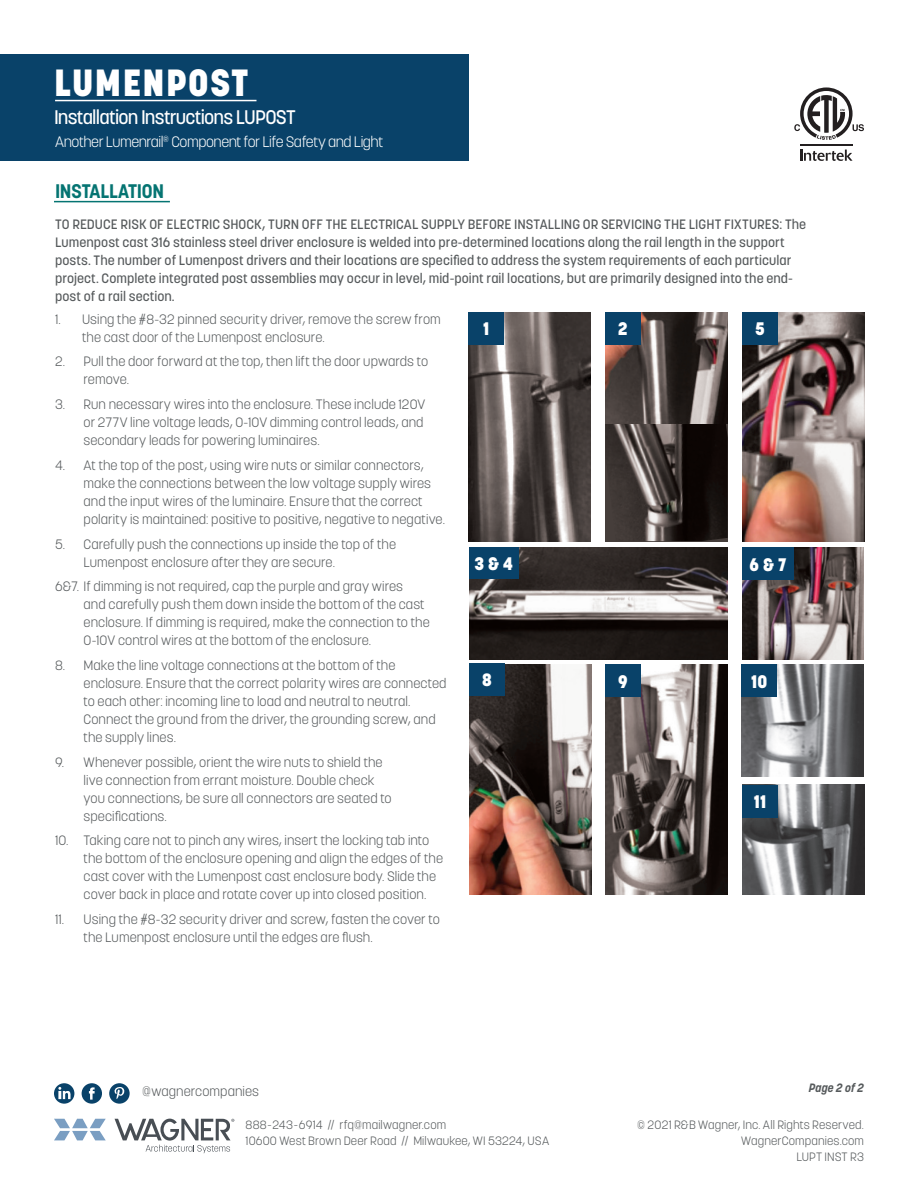
<style>
.page{position:relative;width:918px;height:1188px;background:#fff}
.page>*{position:absolute;margin:0;border:0;box-sizing:border-box;transform-origin:0 0}
.t1{font:800 37.5px "Korolev";letter-spacing:.04em;color:#fff}
.t2{font:500 19.5px "Korolev";letter-spacing:-.04em;color:#fff}
.t3{font:700 19.5px "Korolev";letter-spacing:-.015em;color:#057472}
.t4{font:800 18px "Korolev";color:#fff}
.t5{font:300 15px "Korolev";letter-spacing:-.03em;color:#fff}
.t6{font:300 13.5px/18px "Korolev";letter-spacing:.005em;color:#565a5c}
.t7{font:500 13.5px/18px "Korolev";letter-spacing:.005em;color:#565a5c}
.t8{font:300 12px/16.4px "Korolev";letter-spacing:.01em;color:#565a5c}
.t9{font:italic 700 12px "Korolev";color:#565a5c}
</style>
<div class="page">
<svg style="left:82px;top:1083px;width:20px;height:21px"></svg>
<svg style="left:54px;top:1083px;width:20px;height:21px"></svg>
<svg style="left:109px;top:1083px;width:21px;height:21px"></svg>
<svg style="left:54px;top:1119px;width:52px;height:21px"></svg>
<svg style="left:115px;top:1119px;width:119px;height:34px"></svg>
<hr style="left:54px;top:201px;width:116px;height:1px;background:#057472">
<img style="left:468px;top:313px;width:123px;height:228px">
<img style="left:605px;top:313px;width:123px;height:111px">
<img style="left:469px;top:548px;width:259px;height:111px">
<img style="left:742px;top:548px;width:122px;height:111px">
<img style="left:605px;top:665px;width:123px;height:229px">
<img style="left:742px;top:665px;width:122px;height:111px">
<img style="left:742px;top:785px;width:123px;height:109px">
<img style="left:742px;top:313px;width:123px;height:228px">
<img style="left:469px;top:665px;width:122px;height:229px">
<div style="left:468px;top:313px;width:36px;height:32px;background:#094269"></div>
<div style="left:742px;top:313px;width:36px;height:32px;background:#094269"></div>
<div style="left:605px;top:665px;width:36px;height:32px;background:#094269"></div>
<div style="left:742px;top:665px;width:35px;height:32px;background:#094269"></div>
<div style="left:742px;top:785px;width:36px;height:32px;background:#094269"></div>
<div style="left:605px;top:313px;width:36px;height:32px;background:#094269"></div>
<div style="left:469px;top:548px;width:49px;height:31px;background:#094269"></div>
<div style="left:742px;top:548px;width:52px;height:32px;background:#094269"></div>
<div style="left:469px;top:663px;width:36px;height:33px;background:#094269"></div>
<svg style="left:800px;top:150px;width:53px;height:11px"></svg>
<hr style="left:800px;top:144px;width:53px;height:1px;background:#231f20">
<svg style="left:794px;top:87px;width:70px;height:53px"></svg>
<div style="left:0;top:54px;width:469px;height:107px;background:#094269"></div>
<hr style="left:55px;top:100px;width:201px;height:1px;background:#fff">
<img style="left:605px;top:424px;width:123px;height:117px">
<h1 class="t1" style="left:54px;top:59px;width:196px">LUMENPOST</h1>
<h2 class="t2" style="left:54px;top:105px;width:243px">Installation Instructions LUPOST</h2>
<p class="t5" style="left:55px;top:132px;width:330px">Another Lumenrail<sup>®</sup> Component for Life Safety and Light</p>
<h2 class="t3" style="left:55px;top:179px;width:111px">INSTALLATION</h2>
<p class="t7" style="left:55px;top:216px;width:753px">TO REDUCE RISK OF ELECTRIC SHOCK, TURN OFF THE ELECTRICAL SUPPLY BEFORE INSTALLING OR SERVICING THE LIGHT FIXTURES: The Lumenpost cast 316 stainless steel driver enclosure is welded into pre-determined locations along the rail length in the support posts. The number of Lumenpost drivers and their locations are specified to address the system requirements of each particular project. Complete integrated post assemblies may occur in level, mid-point rail locations, but are primarily designed into the end&shy;post of a rail section.</p>
<p class="t6" style="left:82px;top:310px;width:360px;text-indent:-27px">1. Using the #8-32 pinned security driver, remove the screw from the cast door of the Lumenpost enclosure.</p>
<p class="t6" style="left:84px;top:353px;width:346px;text-indent:-28px">2. Pull the door forward at the top, then lift the door upwards to remove.</p>
<p class="t6" style="left:84px;top:395px;width:343px;text-indent:-28px">3. Run necessary wires into the enclosure. These include 120V or 277V line voltage leads, 0-10V dimming control leads, and secondary leads for powering luminaires.</p>
<p class="t6" style="left:84px;top:456px;width:363px;text-indent:-28px">4. At the top of the post, using wire nuts or similar connectors, make the connections between the low voltage supply wires and the input wires of the luminaire. Ensure that the correct polarity is maintained: positive to positive, negative to negative.</p>
<p class="t6" style="left:84px;top:535px;width:314px;text-indent:-28px">5. Carefully push the connections up inside the top of the<br>Lumenpost enclosure after they are secure.</p>
<p class="t6" style="left:84px;top:577px;width:348px;text-indent:-28px">6&amp;7. If dimming is not required, cap the purple and gray wires<br>and carefully push them down inside the bottom of the cast enclosure. If dimming is required, make the connection to the 0-10V control wires at the bottom of the enclosure.</p>
<p class="t6" style="left:84px;top:656px;width:364px;text-indent:-28px">8. Make the line voltage connections at the bottom of the enclosure. Ensure that the correct polarity wires are connected to each other: incoming line to load and neutral to neutral.<br>Connect the ground from the driver, the grounding screw, and the supply lines.</p>
<p class="t6" style="left:84px;top:753px;width:310px;text-indent:-28px">9. Whenever possible, orient the wire nuts to shield the live connection from errant moisture. Double check you connections, be sure all connectors are seated to specifications.</p>
<p class="t6" style="left:84px;top:832px;width:361px;text-indent:-28px">10. Taking care not to pinch any wires, insert the locking tab into the bottom of the enclosure opening and align the edges of the cast cover with the Lumenpost cast enclosure body. Slide the cover back in place and rotate cover up into closed position.</p>
<p class="t6" style="left:84px;top:910px;width:358px;text-indent:-28px">11. Using the #8-32 security driver and screw, fasten the cover to the Lumenpost enclosure until the edges are flush.</p>
<h3 class="t4" style="left:618px;top:318px;width:11px">2</h3>
<h3 class="t4" style="left:483px;top:318px;width:8px">1</h3>
<h3 class="t4" style="left:755px;top:318px;width:11px">5</h3>
<h3 class="t4" style="left:474px;top:552px;width:40px">3 &amp; 4</h3>
<h3 class="t4" style="left:750px;top:553px;width:38px">6 &amp; 7</h3>
<h3 class="t4" style="left:482px;top:669px;width:11px">8</h3>
<h3 class="t4" style="left:618px;top:670px;width:11px">9</h3>
<h3 class="t4" style="left:751px;top:670px;width:18px">10</h3>
<h3 class="t4" style="left:754px;top:790px;width:14px">11</h3>
<p class="t6" style="left:142px;top:1082px;width:118px">@wagnercompanies</p>
<p class="t9" style="left:809px;top:1080px;width:57px">Page 2 of 2</p>
<p class="t8" style="left:246px;top:1116px;width:305px">888-243-6914 // rfq@mailwagner.com<br>10600 West Brown Deer Road // Milwaukee, WI 53224, USA</p>
<p class="t8" style="left:637px;top:1116px;width:228px;text-align:right">© 2021 R&amp;B Wagner, Inc. All Rights Reserved.<br>WagnerCompanies.com<br>LUPT INST R3</p>
</div>
